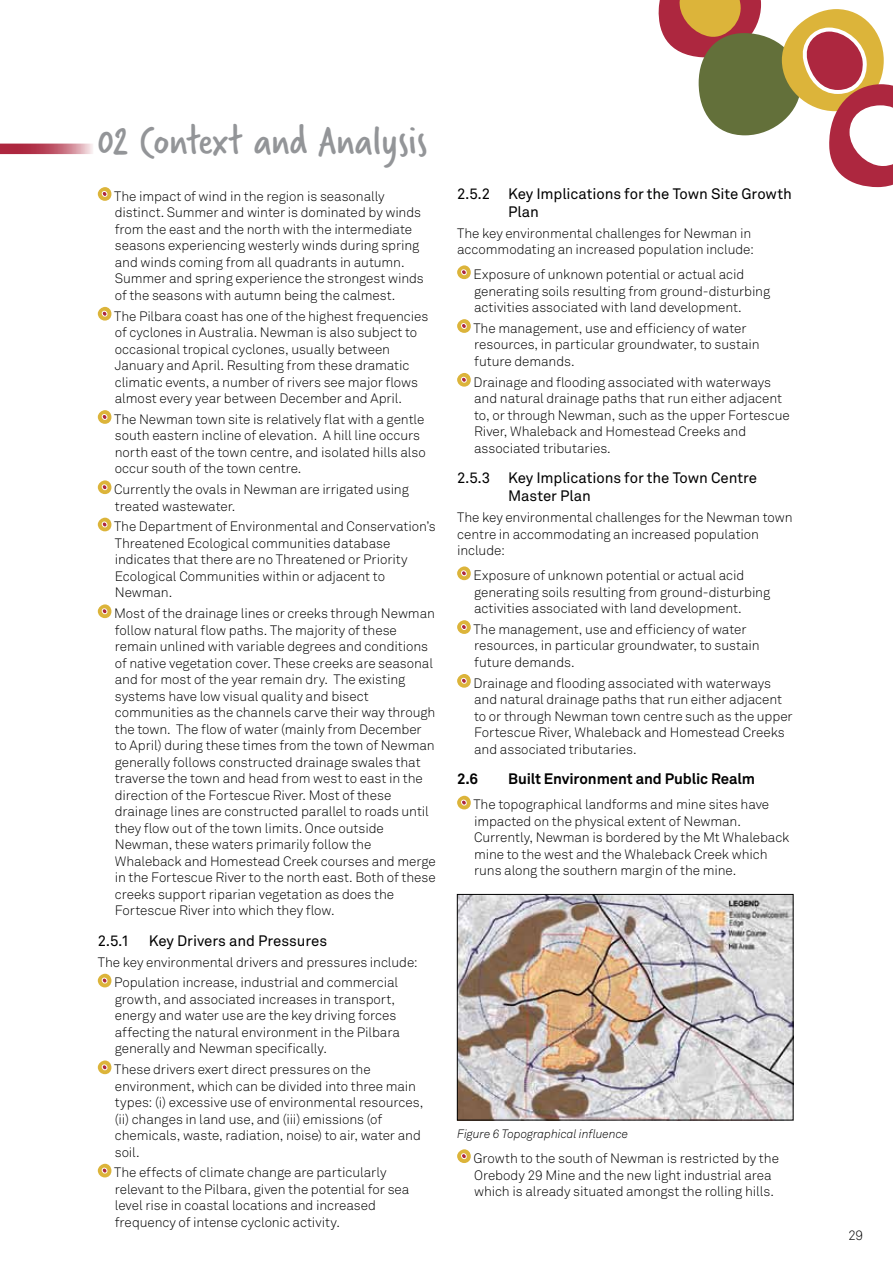
<style>
.page{position:relative;width:893px;height:1263px;background:#fff}
.page>*{position:absolute;margin:0;border:0;box-sizing:border-box;transform-origin:0 0}
.t1{font:43.5px "Verveine Corp";color:#939598}
.t2{font:15px/18px "Akkurat Std";letter-spacing:-.01em;color:#000}
.t3{font:700 15px "Akkurat Std";letter-spacing:-.01em;color:#000}
.t4{font:300 13.5px/16.5px "Akkurat Std";letter-spacing:-.005em;color:#000}
.t5{font:italic 300 12px "Akkurat Std";letter-spacing:-.005em;color:#000}
</style>
<div class="page">
<svg style="left:658px;top:0;width:235px;height:187px"></svg>
<svg style="left:0;top:144px;width:93px;height:10px"></svg>
<div style="left:98px;top:187px;width:13px;height:14px;background:#dcb43a;border-radius:50%"></div>
<svg style="left:102px;top:191px;width:6px;height:6px"></svg>
<div style="left:98px;top:307px;width:13px;height:14px;background:#dcb43a;border-radius:50%"></div>
<svg style="left:102px;top:310px;width:6px;height:7px"></svg>
<div style="left:98px;top:410px;width:13px;height:14px;background:#dcb43a;border-radius:50%"></div>
<svg style="left:102px;top:414px;width:6px;height:6px"></svg>
<div style="left:98px;top:480px;width:13px;height:14px;background:#dcb43a;border-radius:50%"></div>
<svg style="left:102px;top:484px;width:6px;height:6px"></svg>
<div style="left:98px;top:518px;width:13px;height:13px;background:#dcb43a;border-radius:50%"></div>
<svg style="left:102px;top:521px;width:6px;height:7px"></svg>
<div style="left:98px;top:604px;width:13px;height:14px;background:#dcb43a;border-radius:50%"></div>
<svg style="left:102px;top:608px;width:6px;height:6px"></svg>
<div style="left:98px;top:974px;width:13px;height:13px;background:#dcb43a;border-radius:50%"></div>
<svg style="left:102px;top:977px;width:6px;height:7px"></svg>
<div style="left:98px;top:1060px;width:13px;height:14px;background:#dcb43a;border-radius:50%"></div>
<svg style="left:102px;top:1064px;width:6px;height:6px"></svg>
<div style="left:98px;top:1164px;width:13px;height:13px;background:#dcb43a;border-radius:50%"></div>
<svg style="left:102px;top:1167px;width:6px;height:7px"></svg>
<div style="left:457px;top:265px;width:14px;height:14px;background:#dcb43a;border-radius:50%"></div>
<svg style="left:461px;top:269px;width:6px;height:6px"></svg>
<div style="left:457px;top:319px;width:14px;height:14px;background:#dcb43a;border-radius:50%"></div>
<svg style="left:461px;top:323px;width:6px;height:6px"></svg>
<div style="left:457px;top:373px;width:14px;height:14px;background:#dcb43a;border-radius:50%"></div>
<svg style="left:461px;top:376px;width:6px;height:7px"></svg>
<div style="left:457px;top:566px;width:14px;height:14px;background:#dcb43a;border-radius:50%"></div>
<svg style="left:461px;top:570px;width:6px;height:6px"></svg>
<div style="left:457px;top:620px;width:14px;height:14px;background:#dcb43a;border-radius:50%"></div>
<svg style="left:461px;top:624px;width:6px;height:6px"></svg>
<div style="left:457px;top:674px;width:14px;height:14px;background:#dcb43a;border-radius:50%"></div>
<svg style="left:461px;top:678px;width:6px;height:6px"></svg>
<div style="left:457px;top:796px;width:14px;height:13px;background:#dcb43a;border-radius:50%"></div>
<svg style="left:461px;top:799px;width:6px;height:7px"></svg>
<img style="left:459px;top:896px;width:332px;height:222px">
<div style="left:457px;top:894px;width:336px;height:226px;border:1px solid #000"></div>
<div style="left:457px;top:1149px;width:14px;height:14px;background:#dcb43a;border-radius:50%"></div>
<svg style="left:461px;top:1153px;width:6px;height:6px"></svg>
<h1 class="t1" style="left:98px;top:111px;width:331px">02 Context and Analysis</h1>
<p class="t4" style="left:114px;top:188px;width:311px">The impact of wind in the region is seasonally distinct. Summer and winter is dominated by winds from the east and the north with the intermediate seasons experiencing westerly winds during spring and winds coming from all quadrants in autumn.<br>Summer and spring experience the strongest winds of the seasons with autumn being the calmest.</p>
<p class="t4" style="left:114px;top:308px;width:316px">The Pilbara coast has one of the highest frequencies of cyclones in Australia. Newman is also subject to occasional tropical cyclones, usually between January and April. Resulting from these dramatic climatic events, a number of rivers see major flows almost every year between December and April.</p>
<p class="t4" style="left:114px;top:411px;width:313px">The Newman town site is relatively flat with a gentle south eastern incline of elevation. A hill line occurs north east of the town centre, and isolated hills also occur south of the town centre.</p>
<p class="t4" style="left:114px;top:481px;width:296px">Currently the ovals in Newman are irrigated using treated wastewater.</p>
<p class="t4" style="left:114px;top:519px;width:323px">The Department of Environmental and Conservation’s Threatened Ecological communities database indicates that there are no Threatened or Priority Ecological Communities within or adjacent to Newman.</p>
<p class="t4" style="left:114px;top:605px;width:323px">Most of the drainage lines or creeks through Newman follow natural flow paths. The majority of these remain unlined with variable degrees and conditions of native vegetation cover. These creeks are seasonal and for most of the year remain dry. The existing systems have low visual quality and bisect communities as the channels carve their way through the town. The flow of water (mainly from December to April) during these times from the town of Newman generally follows constructed drainage swales that traverse the town and head from west to east in the direction of the Fortescue River. Most of these drainage lines are constructed parallel to roads until they flow out of the town limits. Once outside Newman, these waters primarily follow the Whaleback and Homestead Creek courses and merge in the Fortescue River to the north east. Both of these creeks support riparian vegetation as does the Fortescue River into which they flow.</p>
<p class="t2" style="left:98px;top:932px;width:33px">2.5.1</p>
<p class="t2" style="left:149px;top:932px;width:180px">Key Drivers and Pressures</p>
<p class="t4" style="left:98px;top:952px;width:322px;line-height:20.7px;text-align:center">The key environmental drivers and pressures include:<br>Population increase, industrial and commercial</p>
<p class="t4" style="left:115px;top:991px;width:287px">growth, and associated increases in transport, energy and water use are the key driving forces affecting the natural environment in the Pilbara generally and Newman specifically.</p>
<p class="t4" style="left:114px;top:1061px;width:311px">These drivers exert direct pressures on the environment, which can be divided into three main types: (i) excessive use of environmental resources, (ii) changes in land use, and (iii) emissions (of chemicals, waste, radiation, noise) to air, water and soil.</p>
<p class="t4" style="left:114px;top:1165px;width:297px">The effects of climate change are particularly relevant to the Pilbara, given the potential for sea level rise in coastal locations and increased frequency of intense cyclonic activity.</p>
<p class="t2" style="left:508px;top:185px;width:285px;text-indent:-51px">2.5.2 Key Implications for the Town Site Growth<br>Plan</p>
<p class="t4" style="left:457px;top:225px;width:298px">The key environmental challenges for Newman in accommodating an increased population include:</p>
<p class="t4" style="left:473px;top:266px;width:298px">Exposure of unknown potential or actual acid generating soils resulting from ground-disturbing activities associated with land development.</p>
<p class="t4" style="left:473px;top:320px;width:288px">The management, use and efficiency of water resources, in particular groundwater, to sustain future demands.</p>
<p class="t4" style="left:473px;top:374px;width:318px">Drainage and flooding associated with waterways and natural drainage paths that run either adjacent to, or through Newman, such as the upper Fortescue River, Whaleback and Homestead Creeks and associated tributaries.</p>
<p class="t2" style="left:508px;top:470px;width:251px;text-indent:-51px">2.5.3 Key Implications for the Town Centre<br>Master Plan</p>
<p class="t4" style="left:457px;top:509px;width:337px">The key environmental challenges for the Newman town centre in accommodating an increased population include:</p>
<p class="t4" style="left:473px;top:567px;width:298px">Exposure of unknown potential or actual acid generating soils resulting from ground-disturbing activities associated with land development.</p>
<p class="t4" style="left:473px;top:621px;width:288px">The management, use and efficiency of water resources, in particular groundwater, to sustain future demands.</p>
<p class="t4" style="left:473px;top:675px;width:321px">Drainage and flooding associated with waterways and natural drainage paths that run either adjacent to or through Newman town centre such as the upper Fortescue River, Whaleback and Homestead Creeks and associated tributaries.</p>
<p class="t3" style="left:457px;top:770px;width:23px">2.6</p>
<p class="t3" style="left:508px;top:770px;width:248px">Built Environment and Public Realm</p>
<p class="t4" style="left:473px;top:797px;width:318px">The topographical landforms and mine sites have impacted on the physical extent of Newman.<br>Currently, Newman is bordered by the Mt Whaleback mine to the west and the Whaleback Creek which runs along the southern margin of the mine.</p>
<p class="t5" style="left:457px;top:1127px;width:173px">Figure 6 Topographical influence</p>
<p class="t4" style="left:473px;top:1150px;width:307px">Growth to the south of Newman is restricted by the<br>Orebody 29 Mine and the new light industrial area which is already situated amongst the rolling hills.</p>
<p class="t4" style="left:848px;top:1227px;width:17px">29</p>
</div>
